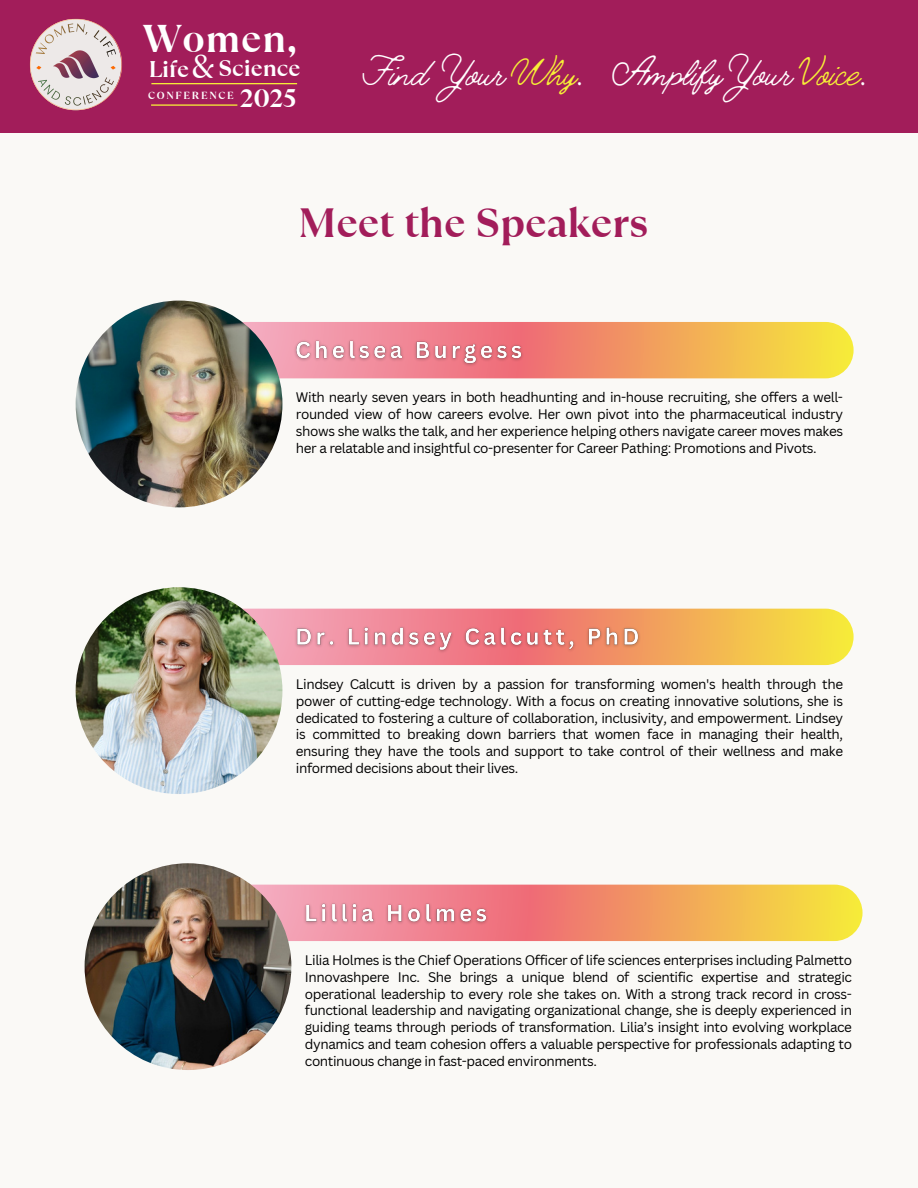
<style>
.page{position:relative;width:918px;height:1188px;background:#a21d5a}
.page>*{position:absolute;margin:0;border:0;box-sizing:border-box;transform-origin:0 0}
.t1{font:300 43.8px "Jimmy Script";color:#fff}
.t2{font:700 40.8px "TT Ramillas";letter-spacing:-.005em;color:#a21d5a}
.t3{font:700 38.55px "TT Ramillas";letter-spacing:.015em;color:#fff}
.t4{font:33.3px "TT Ramillas";color:#fff}
.t5{font:700 25.35px "TT Ramillas";color:#fff}
.t6{font:700 22.65px "TT Ramillas";color:#fff}
.t7{font:13.5px/16.8px "Canva Sans";letter-spacing:-.03em;color:#000;text-align:justify}
.t8{font:700 10.35px "TT Ramillas";letter-spacing:.17em;color:#fff}
.s1{color:#f6ef37}
</style>
<div class="page">
<div style="left:0;top:133px;width:918px;height:1055px;background:#faf9f6"></div>
<img style="left:30px;top:18px;width:92px;height:93px">
<hr style="left:151px;top:83px;width:146px;height:1px;background:#f6ef37">
<hr style="left:151px;top:104px;width:86px;height:2px;background:#f6ef37">
<svg style="left:189px;top:885px;width:673px;height:56px;background:#f1a06b"></svg>
<img style="left:300px;top:896px;width:193px;height:33px">
<img style="left:85px;top:863px;width:206px;height:207px;border-radius:50%">
<svg style="left:180px;top:322px;width:674px;height:56px;background:#f1a468"></svg>
<img style="left:291px;top:334px;width:237px;height:37px">
<img style="left:76px;top:301px;width:206px;height:206px;border-radius:50%">
<svg style="left:180px;top:609px;width:674px;height:56px;background:#f2ab68"></svg>
<img style="left:291px;top:621px;width:353px;height:37px">
<img style="left:76px;top:587px;width:206px;height:207px;border-radius:50%">
<p class="t3" style="left:143px;top:12px;width:155px">Women,</p>
<h1 class="t6" style="left:149px;top:53px;width:42px">Life</h1>
<h4 class="t4" style="left:191px;top:43px;width:24px">&amp;</h4>
<p class="t6" style="left:219px;top:52px;width:83px">Science</p>
<p class="t8" style="left:148px;top:88px;width:87px">CONFERENCE</p>
<h3 class="t5" style="left:240px;top:80px;width:58px">2025</h3>
<h4 class="t1" style="left:363px;top:45px;width:223px">Find Your <span class="s1">Why</span>.</h4>
<h3 class="t1" style="left:611px;top:45px;width:258px">Amplify Your <span class="s1">Voice</span>.</h3>
<h3 class="t2" style="left:299px;top:194px;width:351px">Meet the Speakers</h3>
<p class="t7" style="left:296px;top:388px;width:549px">With nearly seven years in both headhunting and in-house recruiting, she offers a well&shy;rounded view of how careers evolve. Her own pivot into the pharmaceutical industry shows she walks the talk, and her experience helping others navigate career moves makes her a relatable and insightful co-presenter for Career Pathing: Promotions and Pivots.</p>
<p class="t7" style="left:296px;top:675px;width:549px">Lindsey Calcutt is driven by a passion for transforming women's health through the power of cutting-edge technology. With a focus on creating innovative solutions, she is dedicated to fostering a culture of collaboration, inclusivity, and empowerment. Lindsey is committed to breaking down barriers that women face in managing their health, ensuring they have the tools and support to take control of their wellness and make informed decisions about their lives.</p>
<h2 class="t7" style="left:305px;top:951px;width:549px">Lilia Holmes is the Chief Operations Officer of life sciences enterprises including Palmetto Innovashpere Inc. She brings a unique blend of scientific expertise and strategic operational leadership to every role she takes on. With a strong track record in cross&shy;functional leadership and navigating organizational change, she is deeply experienced in guiding teams through periods of transformation. Lilia’s insight into evolving workplace dynamics and team cohesion offers a valuable perspective for professionals adapting to continuous change in fast-paced environments.</h2>
</div>
